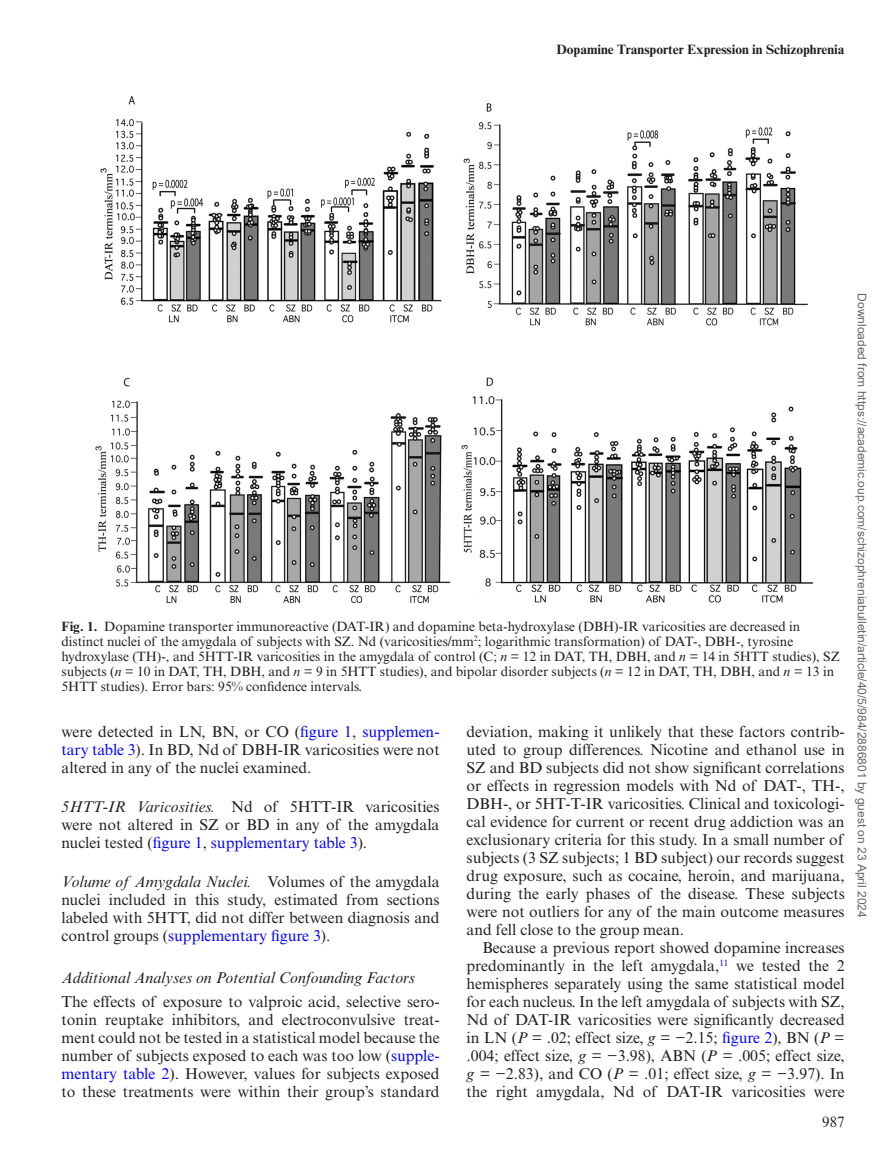
<style>
.page{position:relative;width:891px;height:1175px;background:#fff}
.page>*{position:absolute;margin:0;border:0;box-sizing:border-box;transform-origin:0 0}
.t1{font:15.75px/18px "Times New Roman MT Std";color:#231f20;text-align:justify}
.t2{font:italic 15.75px "Times New Roman MT Std";color:#231f20}
.t3{font:15px "Times New Roman MT Std";color:#231f20}
.t4{font:13.5px/15px "Times New Roman MT Std";color:#231f20}
.t5{font:700 13.5px "Times New Roman MT Std";color:#231f20}
.t6{font:12px "Arial";color:#666}
.s1{font-weight:700}
.s2{font-style:italic}
.s3{color:#00f}
</style>
<div class="page">
<img style="left:95px;top:96px;width:718px;height:508px">
<p class="t5" style="left:556px;top:41px;width:290px">Dopamine Transporter Expression in Schizophrenia</p>
<p class="t4" style="left:62px;top:619px;width:780px"><span class="s1">Fig. 1.</span> Dopamine transporter immunoreactive (DAT-IR) and dopamine beta-hydroxylase (DBH)-IR varicosities are decreased in distinct nuclei of the amygdala of subjects with SZ. Nd (varicosities/mm<sup>2</sup>; logarithmic transformation) of DAT-, DBH-, tyrosine hydroxylase (TH)-, and 5HTT-IR varicosities in the amygdala of control (C; <span class="s2">n</span> = 12 in DAT, TH, DBH, and <span class="s2">n</span> = 14 in 5HTT studies), SZ subjects (<span class="s2">n</span> = 10 in DAT, TH, DBH, and <span class="s2">n</span> = 9 in 5HTT studies), and bipolar disorder subjects (<span class="s2">n</span> = 12 in DAT, TH, DBH, and <span class="s2">n</span> = 13 in 5HTT studies). Error bars: 95% confidence intervals.</p>
<p class="t1" style="left:62px;top:722px;width:379px">were detected in LN, BN, or CO (<span class="s3">figure 1</span>, <span class="s3">supplemen&shy;tary table 3</span>). In BD, Nd of DBH-IR varicosities were not altered in any of the nuclei examined.</p>
<p class="t1" style="left:62px;top:797px;width:380px"><span class="s2">5HTT-IR Varicosities.</span> Nd of 5HTT-IR varicosities were not altered in SZ or BD in any of the amygdala nuclei tested (<span class="s3">figure 1</span>, <span class="s3">supplementary table 3</span>).</p>
<p class="t1" style="left:62px;top:872px;width:380px"><span class="s2">Volume of Amygdala Nuclei.</span> Volumes of the amygdala nuclei included in this study, estimated from sections labeled with 5HTT, did not differ between diagnosis and control groups (<span class="s3">supplementary figure 3</span>).</p>
<p class="t2" style="left:62px;top:968px;width:355px">Additional Analyses on Potential Confounding Factors</p>
<p class="t1" style="left:62px;top:992px;width:380px">The effects of exposure to valproic acid, selective sero&shy;tonin reuptake inhibitors, and electroconvulsive treat&shy;ment could not be tested in a statistical model because the number of subjects exposed to each was too low (<span class="s3">supple&shy;mentary table 2</span>). However, values for subjects exposed to these treatments were within their group’s standard</p>
<p class="t1" style="left:466px;top:722px;width:380px">deviation, making it unlikely that these factors contrib&shy;uted to group differences. Nicotine and ethanol use in SZ and BD subjects did not show significant correlations or effects in regression models with Nd of DAT-, TH-, DBH-, or 5HT-T-IR varicosities. Clinical and toxicologi&shy;cal evidence for current or recent drug addiction was an exclusionary criteria for this study. In a small number of subjects (3 SZ subjects; 1 BD subject) our records suggest drug exposure, such as cocaine, heroin, and marijuana, during the early phases of the disease. These subjects were not outliers for any of the main outcome measures and fell close to the group mean.</p>
<p class="t1" style="left:466px;top:938px;width:380px;text-indent:16px">Because a previous report showed dopamine increases predominantly in the left amygdala,<sup>11</sup> we tested the 2 hemispheres separately using the same statistical model for each nucleus. In the left amygdala of subjects with SZ, Nd of DAT-IR varicosities were significantly decreased in LN (<span class="s2">P</span> = .02; effect size, <span class="s2">g</span> = −2.15; <span class="s3">figure 2</span>), BN (<span class="s2">P</span> = .004; effect size, <span class="s2">g</span> = −3.98), ABN (<span class="s2">P</span> = .005; effect size, <span class="s2">g</span> = −2.83), and CO (<span class="s2">P</span> = .01; effect size, <span class="s2">g</span> = −3.97). In the right amygdala, Nd of DAT-IR varicosities were</p>
<p class="t3" style="left:822px;top:1113px;width:24px">987</p>
<p class="t6" style="left:866px;top:293px;width:625px;rotate:90deg">Downloaded from https://academic.oup.com/schizophreniabulletin/article/40/5/984/2886801 by guest on 23 April 2024</p>
</div>
